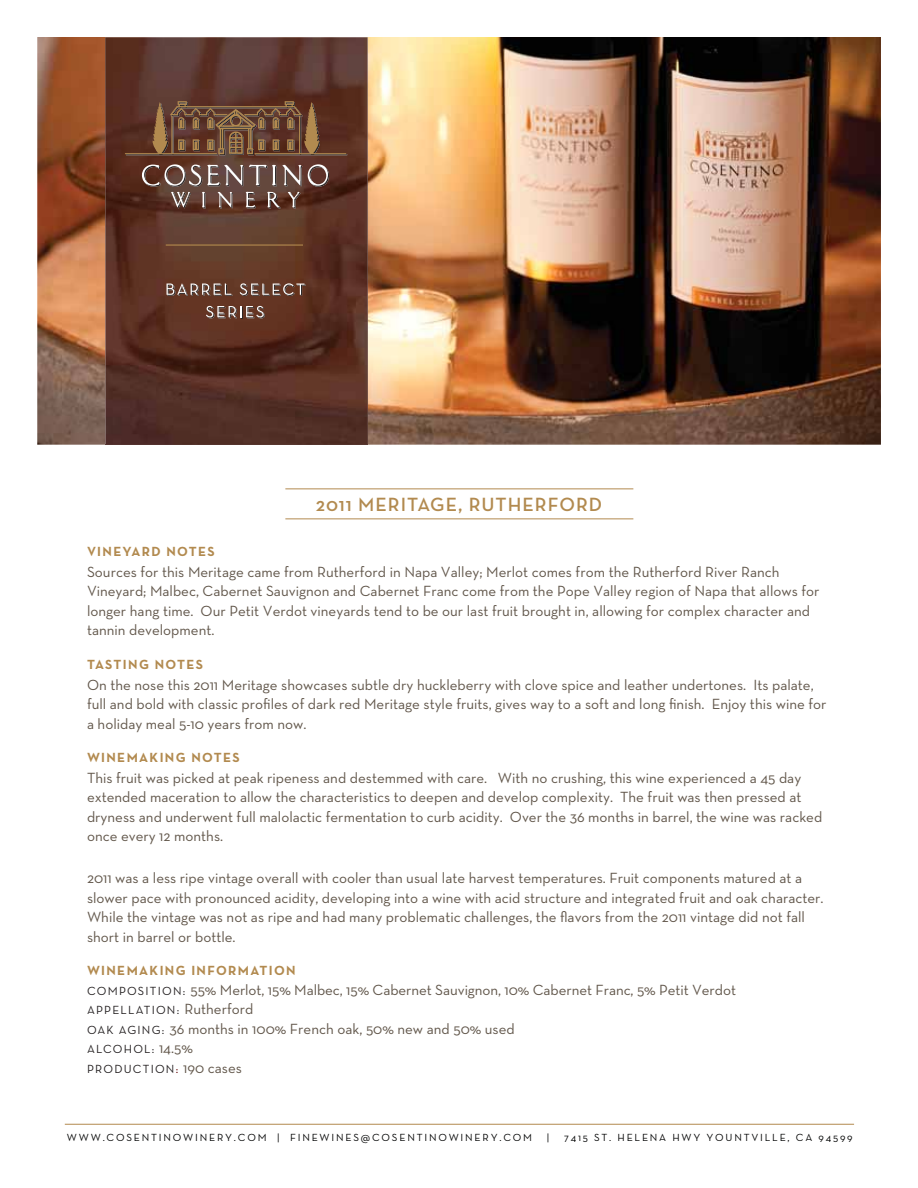
<style>
.page{position:relative;width:918px;height:1188px;background:#fff}
.page>*{position:absolute;margin:0;border:0;box-sizing:border-box;transform-origin:0 0}
.t1{font:600 19.5px "Neutra Text";letter-spacing:.05em;color:#b28a4f}
.t2{font:15px/19.5px "Neutra Text";color:#61564a}
.t3{font:700 13.5px "Neutra Text";letter-spacing:.1em;color:#b28a4f}
.t4{font:12px/19.5px "Neutra Text";letter-spacing:.1em;color:#231f20}
.t5{font:10.5px "Neutra Text";letter-spacing:.17em;color:#020303}
.s1{font-size:12px;color:#231f20}
.s2{font-size:15px;color:#61564a}
.s3{color:#5f0000}
</style>
<div class="page">
<hr style="left:65px;top:1124px;width:789px;height:1px;background:#b28a4f">
<hr style="left:285px;top:488px;width:348px;height:1px;background:#b28a4f">
<hr style="left:285px;top:518px;width:348px;height:1px;background:#b28a4f">
<img style="left:37px;top:37px;width:844px;height:408px">
<hr style="left:105px;top:445px;width:263px;height:1px;background:#644641">
<img style="left:105px;top:37px;width:263px;height:408px">
<img style="left:126px;top:103px;width:221px;height:52px">
<img style="left:172px;top:207px;width:129px;height:1px">
<svg style="left:125px;top:101px;width:221px;height:53px;background:#6c4732"></svg>
<svg style="left:142px;top:164px;width:186px;height:43px;background:#72564d"></svg>
<hr style="left:166px;top:244px;width:137px;height:2px;background:#b28a4f">
<svg style="left:167px;top:283px;width:65px;height:13px"></svg>
<svg style="left:240px;top:283px;width:66px;height:13px"></svg>
<svg style="left:206px;top:306px;width:59px;height:12px"></svg>
<h1 class="t1" style="left:316px;top:497px;width:288px">2011 MERITAGE, RUTHERFORD</h1>
<p class="t3" style="left:87px;top:546px;width:129px">VINEYARD NOTES</p>
<p class="t2" style="left:87px;top:563px;width:734px">Sources for this Meritage came from Rutherford in Napa Valley; Merlot comes from the Rutherford River Ranch Vineyard; Malbec, Cabernet Sauvignon and Cabernet Franc come from the Pope Valley region of Napa that allows for longer hang time. Our Petit Verdot vineyards tend to be our last fruit brought in, allowing for complex character and tannin development.</p>
<p class="t3" style="left:87px;top:659px;width:118px">TASTING NOTES</p>
<p class="t2" style="left:87px;top:676px;width:741px">On the nose this 2011 Meritage showcases subtle dry huckleberry with clove spice and leather undertones. Its palate, full and bold with classic profiles of dark red Meritage style fruits, gives way to a soft and long finish. Enjoy this wine for a holiday meal 5-10 years from now.</p>
<p class="t3" style="left:87px;top:753px;width:154px">WINEMAKING NOTES</p>
<p class="t2" style="left:87px;top:769px;width:737px">This fruit was picked at peak ripeness and destemmed with care. With no crushing, this wine experienced a 45 day extended maceration to allow the characteristics to deepen and develop complexity. The fruit was then pressed at dryness and underwent full malolactic fermentation to curb acidity. Over the 36 months in barrel, the wine was racked once every 12 months.</p>
<p class="t2" style="left:87px;top:870px;width:738px">2011 was a less ripe vintage overall with cooler than usual late harvest temperatures. Fruit components matured at a slower pace with pronounced acidity, developing into a wine with acid structure and integrated fruit and oak character.<br>While the vintage was not as ripe and had many problematic challenges, the flavors from the 2011 vintage did not fall short in barrel or bottle.</p>
<p class="t3" style="left:87px;top:966px;width:210px">WINEMAKING INFORMATION</p>
<p class="t2" style="left:87px;top:981px;width:651px"><span class="s1">COMPOSITION:</span> 55% Merlot, 15% Malbec, 15% Cabernet Sauvignon, 10% Cabernet Franc, 5% Petit Verdot</p>
<p class="t4" style="left:87px;top:1001px;width:168px">APPELLATION: <span class="s2">Rutherford</span></p>
<p class="t2" style="left:87px;top:1020px;width:429px"><span class="s1">OAK AGING:</span> 36 months in 100% French oak, 50% new and 50% used</p>
<p class="t4" style="left:87px;top:1040px;width:156px">ALCOHOL: <span class="s2">14.5%<br></span>PRODUCTION<span class="s3">:</span> <span class="s2">190 cases</span></p>
<p class="t5" style="left:67px;top:1134px;width:467px">WWW.COSENTINOWINERY.COM | FINEWINES@COSENTINOWINERY.COM</p>
<p class="t5" style="left:547px;top:1134px;width:4px">|</p>
<p class="t5" style="left:564px;top:1134px;width:290px">7415 ST. HELENA HWY YOUNTVILLE, CA 94599</p>
</div>
